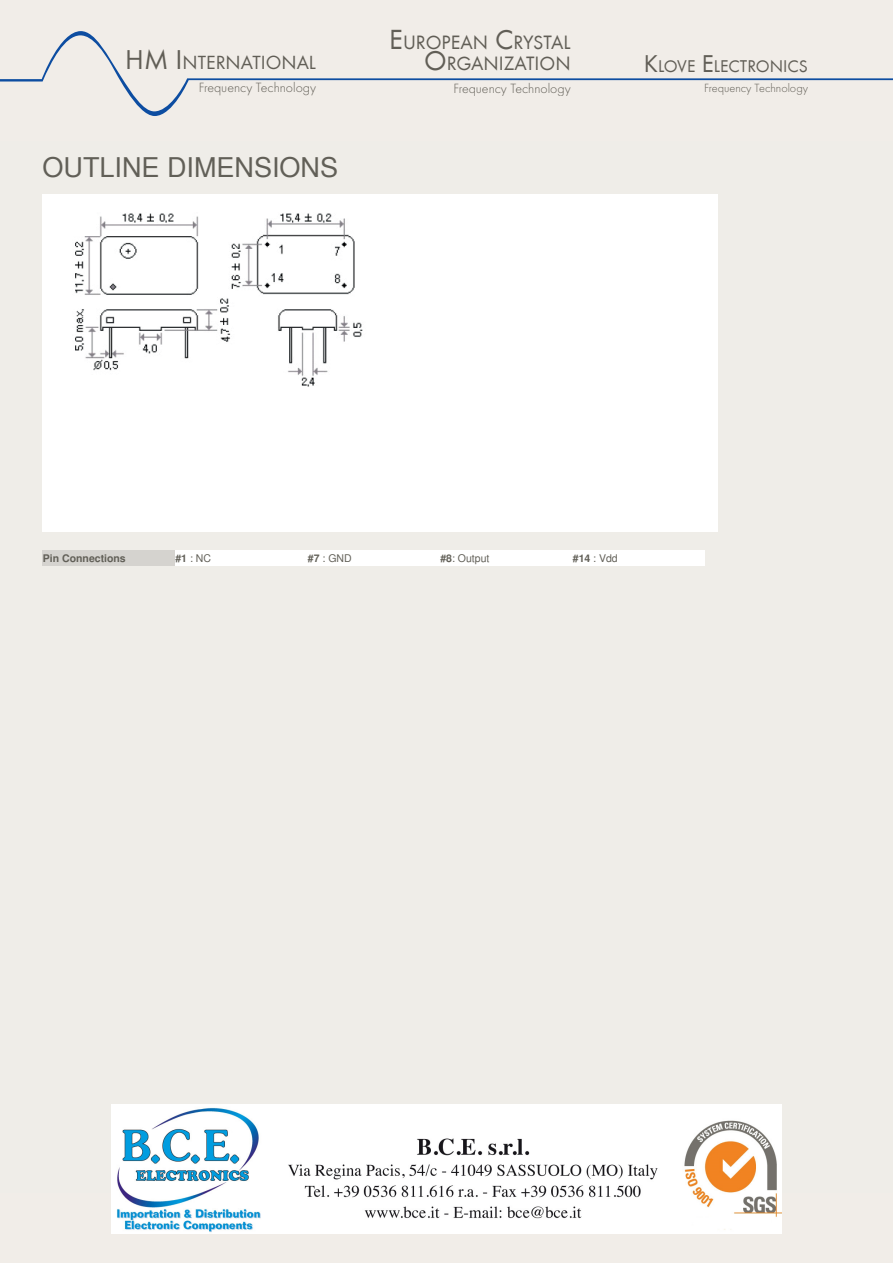
<style>
.page{position:relative;width:893px;height:1263px;background:#fff}
.page>*{position:absolute;margin:0;border:0;box-sizing:border-box;transform-origin:0 0}
.t1{font:27px "Free Sans";color:#615f57}
.t2{font:19.95px/21.5px "Futura T";color:#615e56;text-align:right}
.t3{font:19.8px "Futura T";color:#615e56}
.t4{font:17.55px "Futura T";color:#615e56}
.t5{font:300 13.95px "Futura T";color:#615e56}
.t6{font:300 12.3px "Futura T";color:#615e56}
.t7{font:10.5px "Free Sans";color:#615f57}
.t8{font:700 10.5px "Free Sans";color:#615f57}
.s1{font-size:28.35px}
.s2{font-size:28.5px}
.s3{font-size:25.05px}
.s4{font-weight:700}
</style>
<div class="page">
<div style="left:43px;top:550px;width:132px;height:16px;background:#d5d3cf"></div>
<img style="left:72px;top:212px;width:292px;height:175px">
<div style="left:0;top:1193px;width:893px;height:70px;background:#f1ede8"></div>
<div style="left:0;top:0;width:893px;height:140px;background:#f1ede8"></div>
<svg style="left:0;top:31px;width:893px;height:85px"></svg>
<img style="left:112px;top:1107px;width:669px;height:127px">
<h3 class="t3" style="left:125px;top:51px;width:192px"><span class="s1">HM I</span>NTERNATIONAL</h3>
<p class="t5" style="left:199px;top:79px;width:119px">Frequency Technology</p>
<h1 class="t1" style="left:43px;top:146px;width:297px">OUTLINE DIMENSIONS</h1>
<h2 class="t2" style="left:389px;top:31px;width:183px"><span class="s2">E</span>UROPEAN <span class="s2">C</span>RYSTAL<br><span class="s2">O</span>RGANIZATION</h2>
<p class="t4" style="left:644px;top:56px;width:166px"><span class="s3">K</span>LOVE <span class="s3">E</span>LECTRONICS</p>
<p class="t5" style="left:453px;top:80px;width:119px">Frequency Technology</p>
<p class="t6" style="left:704px;top:80px;width:105px">Frequency Technology</p>
<p class="t8" style="left:43px;top:549px;width:84px">Pin Connections</p>
<p class="t7" style="left:175px;top:550px;width:37px"><span class="s4">#1</span> : NC</p>
<p class="t7" style="left:308px;top:550px;width:45px"><span class="s4">#7</span> : GND</p>
<p class="t7" style="left:440px;top:550px;width:51px"><span class="s4">#8</span>: Output</p>
<p class="t7" style="left:573px;top:550px;width:46px"><span class="s4">#14</span> : Vdd</p>
</div>
